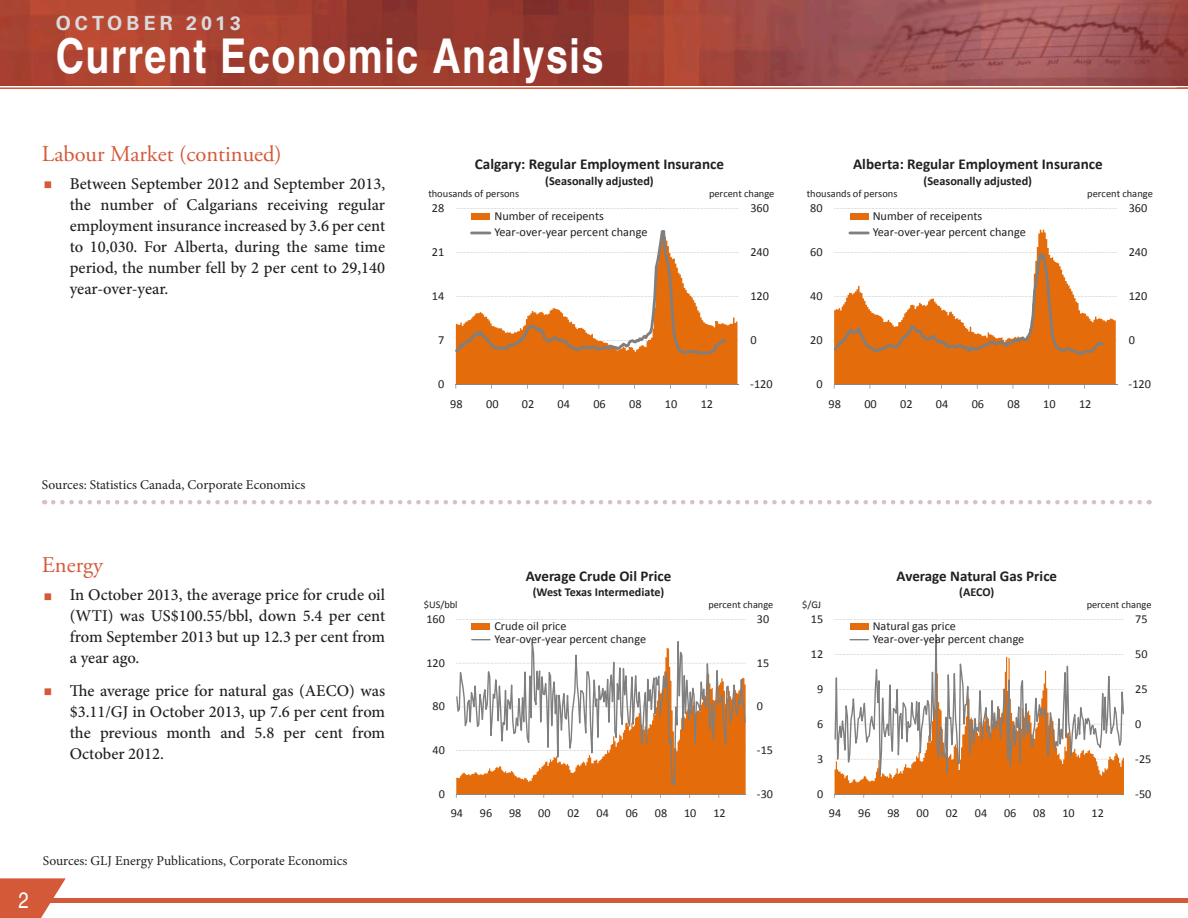
<style>
.page{position:relative;width:1188px;height:918px;background:#fff}
.page>*{position:absolute;margin:0;border:0;box-sizing:border-box;transform-origin:0 0}
.t1{font:700 condensed 48px "Helvetica";letter-spacing:.03em;color:#fff}
.t2{font:22.5px "Adobe Garamond Pro";color:#d45939}
.t3{font:condensed 22.5px "Helvetica";color:#fff}
.t4{font:700 19.5px "Univers";letter-spacing:.21em;color:#d9dadc}
.t5{font:500 16.5px/21px "Minion Pro";color:#231f20;text-align:justify}
.t6{font:700 15.15px "Calibri";color:#231f20}
.t7{font:700 15px "Calibri";color:#231f20}
.t8{font:13.5px "Minion Pro";color:#231f20}
.t9{font:12.3px/16.5px "Calibri";color:#231f20}
.t10{font:700 12.3px "Calibri";color:#231f20}
.t11{font:12.15px/13.6px "Calibri";color:#231f20}
.t12{font:700 12.15px "Calibri";letter-spacing:-.01em;color:#231f20}
.t13{font:10.5px "Calibri";color:#231f20}
.t14{font:10.35px "Calibri";color:#231f20}
</style>
<div class="page">
<div style="left:0;top:898px;width:1188px;height:5px;background:#d45939"></div>
<svg style="left:0;top:878px;width:66px;height:40px"></svg>
<img style="left:0;top:0;width:1188px;height:86px">
<hr style="left:0;top:87px;width:1188px;height:2px;background:#d45939">
<hr style="left:456px;top:384px;width:283px;height:1px;background:#868686">
<svg style="left:455px;top:208px;width:283px;height:181px"></svg>
<svg style="left:456px;top:619px;width:290px;height:179px"></svg>
<svg style="left:834px;top:208px;width:283px;height:181px"></svg>
<svg style="left:834px;top:619px;width:290px;height:179px"></svg>
<svg style="left:53px;top:500px;width:1097px;height:4px"></svg>
<p class="t4" style="left:56px;top:11px;width:187px">OCTOBER 2013</p>
<h1 class="t1" style="left:56px;top:27px;width:549px">Current Economic Analysis</h1>
<p class="t2" style="left:42px;top:140px;width:241px">Labour Market (continued)</p>
<p class="t5" style="left:70px;top:173px;width:317px">Between September 2012 and September 2013, the number of Calgarians receiving regular employment insurance increased by 3.6 per cent to 10,030. For Alberta, during the same time period, the number fell by 2 per cent to 29,140 year-over-year.</p>
<p class="t6" style="left:475px;top:155px;width:251px">Calgary: Regular Employment Insurance</p>
<p class="t10" style="left:545px;top:173px;width:110px">(Seasonally adjusted)</p>
<p class="t9" style="left:494px;top:207px;width:155px">Number of receipents<br>Year‐over‐year percent change</p>
<p class="t13" style="left:428px;top:187px;width:92px">thousands of persons</p>
<p class="t13" style="left:709px;top:187px;width:67px">percent change</p>
<p class="t9" style="left:432px;top:199px;width:14px">28</p>
<p class="t9" style="left:750px;top:199px;width:20px">360</p>
<p class="t6" style="left:853px;top:155px;width:251px">Alberta: Regular Employment Insurance</p>
<p class="t10" style="left:924px;top:173px;width:110px">(Seasonally adjusted)</p>
<p class="t9" style="left:873px;top:207px;width:155px">Number of receipents<br>Year‐over‐year percent change</p>
<p class="t13" style="left:807px;top:187px;width:92px">thousands of persons</p>
<p class="t13" style="left:1087px;top:187px;width:67px">percent change</p>
<p class="t9" style="left:810px;top:199px;width:14px">80</p>
<p class="t9" style="left:1129px;top:199px;width:20px">360</p>
<p class="t9" style="left:432px;top:243px;width:14px">21</p>
<p class="t9" style="left:750px;top:243px;width:20px">240</p>
<p class="t9" style="left:810px;top:243px;width:14px">60</p>
<p class="t9" style="left:1129px;top:243px;width:20px">240</p>
<p class="t9" style="left:432px;top:287px;width:14px">14</p>
<p class="t9" style="left:750px;top:287px;width:20px">120</p>
<p class="t9" style="left:810px;top:287px;width:14px">40</p>
<p class="t9" style="left:1129px;top:287px;width:20px">120</p>
<p class="t9" style="left:438px;top:331px;width:8px">7</p>
<p class="t9" style="left:750px;top:331px;width:8px">0</p>
<p class="t9" style="left:810px;top:331px;width:14px">20</p>
<p class="t9" style="left:1129px;top:331px;width:8px">0</p>
<p class="t9" style="left:438px;top:375px;width:8px">0</p>
<p class="t9" style="left:750px;top:375px;width:24px">‐120</p>
<p class="t9" style="left:816px;top:375px;width:8px">0</p>
<p class="t9" style="left:1129px;top:375px;width:24px">‐120</p>
<p class="t9" style="left:450px;top:395px;width:14px">98</p>
<p class="t9" style="left:486px;top:395px;width:14px">00</p>
<p class="t9" style="left:522px;top:395px;width:14px">02</p>
<p class="t9" style="left:558px;top:395px;width:14px">04</p>
<p class="t9" style="left:593px;top:395px;width:14px">06</p>
<p class="t9" style="left:629px;top:395px;width:14px">08</p>
<p class="t9" style="left:665px;top:395px;width:14px">10</p>
<p class="t9" style="left:701px;top:395px;width:14px">12</p>
<p class="t9" style="left:829px;top:395px;width:14px">98</p>
<p class="t9" style="left:864px;top:395px;width:14px">00</p>
<p class="t9" style="left:900px;top:395px;width:14px">02</p>
<p class="t9" style="left:936px;top:395px;width:14px">04</p>
<p class="t9" style="left:972px;top:395px;width:14px">06</p>
<p class="t9" style="left:1007px;top:395px;width:14px">08</p>
<p class="t9" style="left:1043px;top:395px;width:14px">10</p>
<p class="t9" style="left:1079px;top:395px;width:14px">12</p>
<p class="t8" style="left:42px;top:476px;width:265px">Sources: Statistics Canada, Corporate Economics</p>
<p class="t2" style="left:42px;top:552px;width:63px">Energy</p>
<p class="t5" style="left:70px;top:584px;width:317px">In October 2013, the average price for crude oil (WTI) was US$100.55/bbl, down 5.4 per cent from September 2013 but up 12.3 per cent from a year ago.</p>
<p class="t5" style="left:70px;top:680px;width:317px">The average price for natural gas (AECO) was $3.11/GJ in October 2013, up 7.6 per cent from the previous month and 5.8 per cent from October 2012.</p>
<p class="t3" style="left:18px;top:887px;width:12px">2</p>
<p class="t8" style="left:43px;top:852px;width:306px">Sources: GLJ Energy Publications, Corporate Economics</p>
<p class="t7" style="left:526px;top:566px;width:147px">Average Crude Oil Price</p>
<p class="t12" style="left:533px;top:585px;width:133px">(West Texas Intermediate)</p>
<p class="t11" style="left:494px;top:618px;width:153px">Crude oil price<br>Year‐over‐year percent change</p>
<p class="t14" style="left:424px;top:598px;width:35px">$US/bbl</p>
<p class="t14" style="left:708px;top:598px;width:66px">percent change</p>
<p class="t11" style="left:426px;top:612px;width:20px">160</p>
<p class="t11" style="left:757px;top:612px;width:14px">30</p>
<p class="t11" style="left:426px;top:655px;width:20px">120</p>
<p class="t11" style="left:757px;top:655px;width:14px">15</p>
<p class="t11" style="left:433px;top:699px;width:14px">80</p>
<p class="t11" style="left:757px;top:699px;width:8px">0</p>
<p class="t11" style="left:432px;top:743px;width:14px">40</p>
<p class="t11" style="left:757px;top:743px;width:18px">‐15</p>
<p class="t11" style="left:439px;top:786px;width:8px">0</p>
<p class="t11" style="left:757px;top:786px;width:18px">‐30</p>
<p class="t11" style="left:451px;top:806px;width:14px">94</p>
<p class="t11" style="left:480px;top:806px;width:14px">96</p>
<p class="t11" style="left:509px;top:806px;width:14px">98</p>
<p class="t11" style="left:538px;top:806px;width:14px">00</p>
<p class="t11" style="left:567px;top:806px;width:14px">02</p>
<p class="t11" style="left:597px;top:806px;width:14px">04</p>
<p class="t11" style="left:626px;top:806px;width:14px">06</p>
<p class="t11" style="left:655px;top:806px;width:14px">08</p>
<p class="t11" style="left:684px;top:806px;width:14px">10</p>
<p class="t11" style="left:713px;top:806px;width:14px">12</p>
<p class="t7" style="left:897px;top:566px;width:162px">Average Natural Gas Price</p>
<p class="t12" style="left:959px;top:585px;width:37px">(AECO)</p>
<p class="t11" style="left:873px;top:618px;width:153px">Natural gas price<br>Year‐over‐year percent change</p>
<p class="t14" style="left:802px;top:598px;width:21px">$/GJ</p>
<p class="t14" style="left:1087px;top:598px;width:66px">percent change</p>
<p class="t11" style="left:811px;top:612px;width:14px">15</p>
<p class="t11" style="left:1135px;top:612px;width:14px">75</p>
<p class="t11" style="left:811px;top:646px;width:14px">12</p>
<p class="t11" style="left:1135px;top:646px;width:14px">50</p>
<p class="t11" style="left:817px;top:681px;width:8px">9</p>
<p class="t11" style="left:1135px;top:681px;width:14px">25</p>
<p class="t11" style="left:817px;top:716px;width:8px">6</p>
<p class="t11" style="left:1135px;top:716px;width:8px">0</p>
<p class="t11" style="left:817px;top:751px;width:8px">3</p>
<p class="t11" style="left:1135px;top:751px;width:18px">‐25</p>
<p class="t11" style="left:817px;top:786px;width:8px">0</p>
<p class="t11" style="left:1135px;top:786px;width:18px">‐50</p>
<p class="t11" style="left:829px;top:806px;width:14px">94</p>
<p class="t11" style="left:858px;top:806px;width:14px">96</p>
<p class="t11" style="left:887px;top:806px;width:14px">98</p>
<p class="t11" style="left:917px;top:806px;width:14px">00</p>
<p class="t11" style="left:946px;top:806px;width:14px">02</p>
<p class="t11" style="left:975px;top:806px;width:14px">04</p>
<p class="t11" style="left:1004px;top:806px;width:14px">06</p>
<p class="t11" style="left:1033px;top:806px;width:14px">08</p>
<p class="t11" style="left:1062px;top:806px;width:14px">10</p>
<p class="t11" style="left:1092px;top:806px;width:14px">12</p>
</div>
